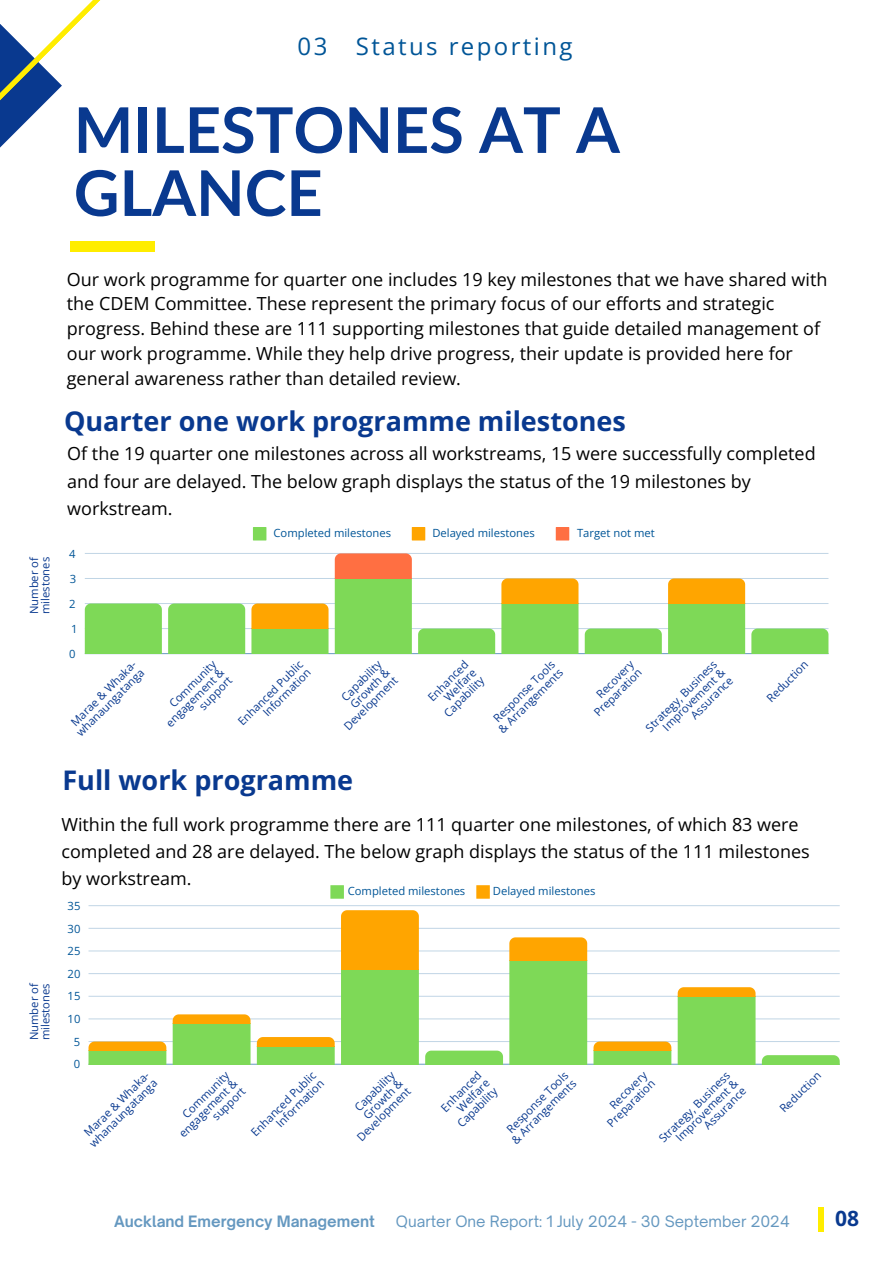
<style>
.page{position:relative;width:894px;height:1264px;background:#fff}
.page>*{position:absolute;margin:0;border:0;box-sizing:border-box;transform-origin:0 0}
.t1{font:700 63px/63px "Lato";color:#09398f}
.t2{font:700 27px "Open Sans";color:#09398f}
.t3{font:24px "Open Sans";letter-spacing:.1em;color:#005597}
.t4{font:700 21px "Open Sans";color:#09398f}
.t5{font:18px/27px "Open Sans";color:#000}
.t6{font:15px "Open Sauce One";color:#005597}
.t7{font:700 15px "Open Sauce One";color:#005597}
.t8{font:11.25px/11.2px "Open Sans";color:#09398f;text-align:right}
.t9{font:11.25px "Open Sans";color:#005597}
</style>
<div class="page">
<svg style="left:253px;top:527px;width:13px;height:13px"></svg>
<svg style="left:411px;top:527px;width:14px;height:13px"></svg>
<svg style="left:555px;top:527px;width:14px;height:13px"></svg>
<hr style="left:85px;top:653px;width:743px;height:1px;background:#005597;opacity:.6">
<hr style="left:85px;top:628px;width:743px;height:1px;background:#005597;opacity:.25">
<hr style="left:85px;top:603px;width:743px;height:1px;background:#c2d6e6">
<hr style="left:85px;top:578px;width:743px;height:1px;background:#c0d5e5">
<hr style="left:85px;top:553px;width:743px;height:1px;background:#c4d7e6">
<div style="left:85px;top:603px;width:77px;height:50px;background:#7ed957"></div>
<div style="left:168px;top:603px;width:77px;height:50px;background:#7ed957"></div>
<svg style="left:251px;top:603px;width:77px;height:50px"></svg>
<svg style="left:335px;top:553px;width:77px;height:100px"></svg>
<div style="left:418px;top:628px;width:77px;height:25px;background:#7ed957"></div>
<svg style="left:501px;top:578px;width:77px;height:75px"></svg>
<div style="left:584px;top:628px;width:77px;height:25px;background:#7ed957"></div>
<svg style="left:668px;top:578px;width:77px;height:75px"></svg>
<div style="left:751px;top:628px;width:77px;height:25px;background:#7ed957"></div>
<svg style="left:0;top:0;width:101px;height:148px"></svg>
<div style="left:70px;top:241px;width:84px;height:10px;background:#ffed00"></div>
<div style="left:818px;top:1206px;width:6px;height:25px;background:#ffed00"></div>
<div style="left:330px;top:885px;width:14px;height:13px;background:#7ed957"></div>
<div style="left:476px;top:885px;width:13px;height:13px;background:#ffa500"></div>
<hr style="left:88px;top:1063px;width:751px;height:1px;background:#005597;opacity:.6">
<hr style="left:88px;top:1041px;width:751px;height:1px;background:#c4d7e6">
<hr style="left:88px;top:1018px;width:751px;height:1px;background:#dae6ef">
<hr style="left:88px;top:996px;width:751px;height:1px;background:#cedeeb">
<hr style="left:88px;top:973px;width:751px;height:1px;background:#c7d9e8">
<hr style="left:88px;top:950px;width:751px;height:1px;background:#dee9f1">
<hr style="left:88px;top:928px;width:751px;height:1px;background:#cadbe9">
<hr style="left:88px;top:905px;width:751px;height:1px;background:#cbdce9">
<svg style="left:88px;top:1041px;width:78px;height:23px"></svg>
<svg style="left:173px;top:1014px;width:77px;height:50px"></svg>
<svg style="left:257px;top:1037px;width:77px;height:27px"></svg>
<svg style="left:341px;top:910px;width:78px;height:154px"></svg>
<svg style="left:425px;top:1050px;width:78px;height:14px"></svg>
<svg style="left:509px;top:937px;width:78px;height:127px"></svg>
<svg style="left:593px;top:1041px;width:78px;height:23px"></svg>
<svg style="left:677px;top:987px;width:78px;height:77px"></svg>
<svg style="left:761px;top:1055px;width:78px;height:9px"></svg>
<h5 class="t3" style="left:297px;top:30px;width:276px">03 Status reporting</h5>
<h3 class="t1" style="left:74px;top:97px;width:547px">MILESTONES AT A<br>GLANCE</h3>
<p class="t8" style="left:28px;top:614px;width:59px;text-align:left;rotate:-90deg">Number of milestones</p>
<p class="t5" style="left:67px;top:266px;width:761px;line-height:24.8px">Our work programme for quarter one includes 19 key milestones that we have shared with the CDEM Committee. These represent the primary focus of our efforts and strategic progress. Behind these are 111 supporting milestones that guide detailed management of our work programme. While they help drive progress, their update is provided here for general awareness rather than detailed review.</p>
<h4 class="t2" style="left:64px;top:402px;width:563px">Quarter one work programme milestones</h4>
<h1 class="t5" style="left:67px;top:440px;width:749px">Of the 19 quarter one milestones across all workstreams, 15 were successfully completed and four are delayed. The below graph displays the status of the 19 milestones by workstream.</h1>
<p class="t9" style="left:69px;top:545px;width:8px">4</p>
<p class="t9" style="left:70px;top:570px;width:8px">3</p>
<p class="t9" style="left:69px;top:595px;width:8px">2</p>
<p class="t9" style="left:71px;top:620px;width:8px">1</p>
<p class="t9" style="left:273px;top:525px;width:119px">Completed milestones</p>
<p class="t9" style="left:432px;top:525px;width:104px">Delayed milestones</p>
<p class="t9" style="left:577px;top:525px;width:79px">Target not met</p>
<p class="t9" style="left:69px;top:645px;width:8px">0</p>
<p class="t8" style="left:66px;top:722px;width:95px;text-align:center;rotate:-45deg">Marae &amp; Whaka&shy;whanaungatanga</p>
<p class="t8" style="left:156px;top:712px;width:78px;rotate:-45deg">Community engagement &amp; support</p>
<p class="t8" style="left:236px;top:719px;width:88px;rotate:-45deg">Enhanced Public<br>Information</p>
<p class="t8" style="left:325px;top:708px;width:72px;rotate:-45deg">Capability<br>Growth &amp;<br>Development</p>
<p class="t8" style="left:425px;top:695px;width:53px;rotate:-45deg">Enhanced<br>Welfare<br>Capability</p>
<p class="t8" style="left:488px;top:719px;width:87px;text-align:center;rotate:-45deg">Response Tools &amp; Arrangements</p>
<p class="t8" style="left:583px;top:702px;width:64px;rotate:-45deg">Recovery<br>Preparation</p>
<p class="t8" style="left:643px;top:725px;width:97px;rotate:-45deg">Strategy, Business<br>Improvement &amp;<br>Assurance</p>
<p class="t8" style="left:764px;top:695px;width:54px;rotate:-45deg">Reduction</p>
<p class="t8" style="left:28px;top:1040px;width:59px;text-align:left;rotate:-90deg">Number of milestones</p>
<h4 class="t2" style="left:62px;top:761px;width:292px">Full work programme</h4>
<h2 class="t5" style="left:61px;top:811px;width:749px">Within the full work programme there are 111 quarter one milestones, of which 83 were completed and 28 are delayed. The below graph displays the status of the 111 milestones by workstream.</h2>
<p class="t9" style="left:347px;top:882px;width:119px">Completed milestones</p>
<p class="t9" style="left:493px;top:882px;width:104px">Delayed milestones</p>
<p class="t9" style="left:68px;top:897px;width:14px">35</p>
<p class="t9" style="left:68px;top:920px;width:14px">30</p>
<p class="t9" style="left:68px;top:943px;width:14px">25</p>
<p class="t9" style="left:68px;top:965px;width:14px">20</p>
<p class="t9" style="left:68px;top:988px;width:14px">15</p>
<p class="t9" style="left:68px;top:1011px;width:14px">10</p>
<p class="t9" style="left:74px;top:1033px;width:8px">5</p>
<p class="t9" style="left:74px;top:1056px;width:8px">0</p>
<p class="t8" style="left:79px;top:1133px;width:95px;text-align:center;rotate:-45deg">Marae &amp; Whaka&shy;whanaungatanga</p>
<p class="t8" style="left:169px;top:1123px;width:78px;rotate:-45deg">Community engagement &amp; support</p>
<p class="t8" style="left:249px;top:1129px;width:88px;rotate:-45deg">Enhanced Public<br>Information</p>
<p class="t8" style="left:339px;top:1118px;width:72px;rotate:-45deg">Capability<br>Growth &amp;<br>Development</p>
<p class="t8" style="left:438px;top:1105px;width:53px;rotate:-45deg">Enhanced<br>Welfare<br>Capability</p>
<p class="t8" style="left:501px;top:1129px;width:87px;text-align:center;rotate:-45deg">Response Tools &amp; Arrangements</p>
<h2 class="t8" style="left:596px;top:1112px;width:64px;rotate:-45deg">Recovery<br>Preparation</h2>
<p class="t8" style="left:656px;top:1136px;width:97px;rotate:-45deg">Strategy, Business<br>Improvement &amp;<br>Assurance</p>
<h4 class="t8" style="left:777px;top:1106px;width:54px;rotate:-45deg">Reduction</h4>
<p class="t7" style="left:114px;top:1212px;width:262px">Auckland Emergency Management</p>
<p class="t6" style="left:396px;top:1212px;width:395px">Quarter One Report: 1 July 2024 - 30 September 2024</p>
<p class="t4" style="left:835px;top:1203px;width:25px">08</p>
</div>
